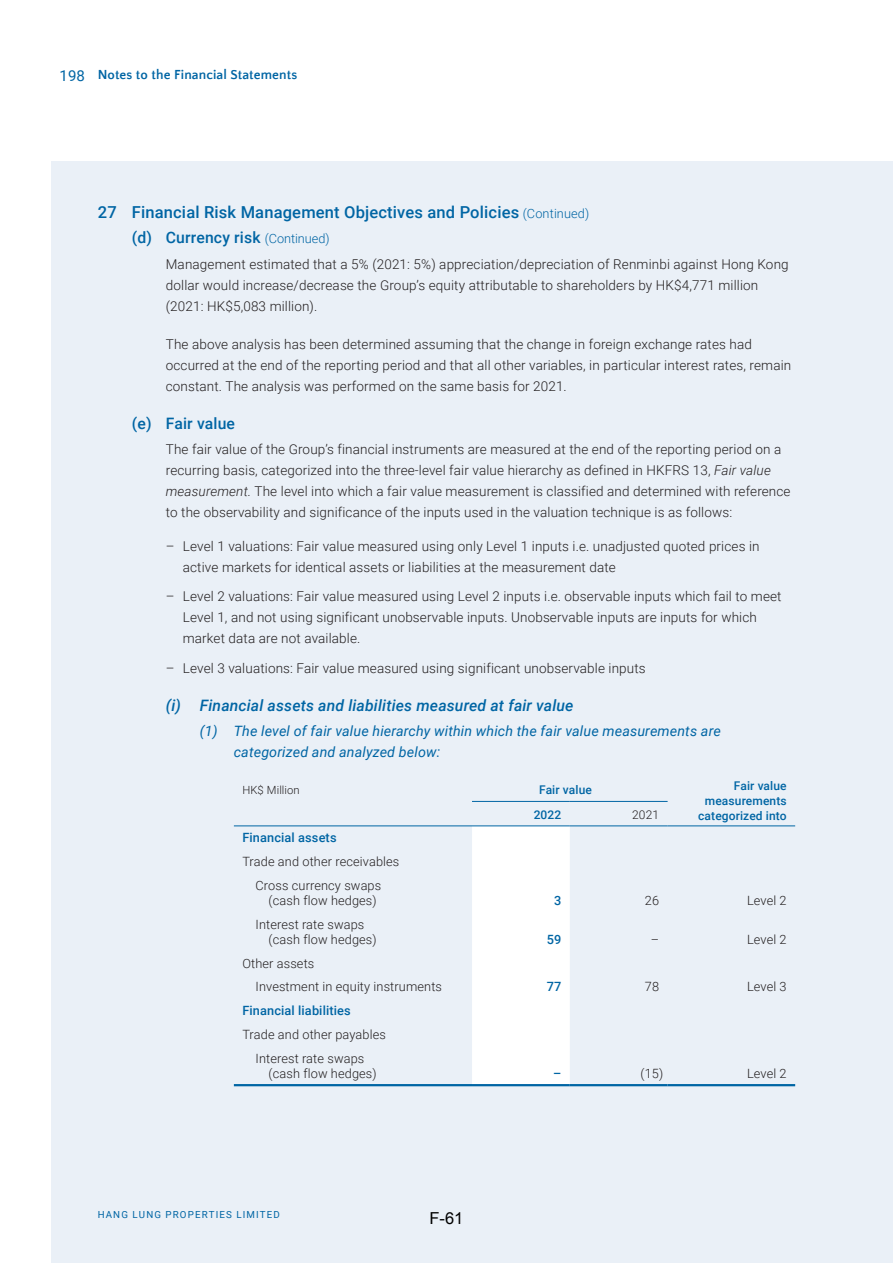
<style>
.page{position:relative;width:893px;height:1263px;background:#fff}
.page>*{position:absolute;margin:0;border:0;box-sizing:border-box;transform-origin:0 0}
.t1{font:500 16.5px "Roboto";letter-spacing:.01em;color:#0065a4}
.t2{font:16.5px "Arial";color:#000}
.t3{font:italic 500 15.75px "Roboto";letter-spacing:.01em;color:#0065a4}
.t4{font:500 15.75px "Roboto";letter-spacing:.01em;color:#0065a4}
.t5{font:15px "Roboto";color:#0065a4}
.t6{font:italic 14.25px/21px "Roboto";letter-spacing:.01em;color:#0065a4}
.t7{font:300 13.5px/21px "Roboto";letter-spacing:.01em;color:#231f20}
.t8{font:700 13.5px "Quattrocento Sans";letter-spacing:.01em;color:#0065a4}
.t9{font:300 12.75px/23.9px "Roboto";letter-spacing:.01em;color:#231f20}
.t10{font:500 12.75px "Roboto";letter-spacing:.01em;color:#0065a4}
.t11{font:500 12px/15px "Roboto";letter-spacing:.01em;color:#0065a4;text-align:right}
.t12{font:300 12px "Roboto";color:#231f20}
.t13{font:300 11.25px "Roboto";letter-spacing:.01em;color:#231f20}
.t14{font:9.75px "Roboto";letter-spacing:.11em;color:#0065a4}
.s1{font-weight:300;font-size:12.75px}
.s2{font-style:italic}
</style>
<div class="page">
<div style="left:51px;top:162px;width:842px;height:1101px;background:#eaf0f7"></div>
<div style="left:472px;top:826px;width:98px;height:258px;background:#fff"></div>
<hr style="left:234px;top:825px;width:238px;height:1px;background:#0065a4">
<hr style="left:472px;top:825px;width:98px;height:1px;background:#0065a4">
<hr style="left:570px;top:825px;width:98px;height:1px;background:#0065a4">
<hr style="left:668px;top:825px;width:127px;height:1px;background:#0065a4">
<hr style="left:234px;top:1084px;width:238px;height:2px;background:#0065a4">
<hr style="left:472px;top:1084px;width:98px;height:2px;background:#0065a4">
<hr style="left:570px;top:1084px;width:98px;height:2px;background:#0065a4">
<hr style="left:668px;top:1084px;width:127px;height:2px;background:#0065a4">
<hr style="left:472px;top:801px;width:98px;height:1px;background:#0065a4">
<hr style="left:570px;top:801px;width:98px;height:1px;background:#0065a4">
<p class="t5" style="left:59px;top:65px;width:27px">198</p>
<p class="t8" style="left:98px;top:68px;width:201px">Notes to the Financial Statements</p>
<p class="t1" style="left:98px;top:201px;width:493px">27 Financial Risk Management Objectives and Policies <span class="s1">(Continued)</span></p>
<p class="t4" style="left:132px;top:227px;width:199px">(d) Currency risk <span class="s1">(Continued)</span></p>
<p class="t7" style="left:166px;top:253px;width:624px">Management estimated that a 5% (2021: 5%) appreciation/depreciation of Renminbi against Hong Kong dollar would increase/decrease the Group’s equity attributable to shareholders by HK$4,771 million (2021: HK$5,083 million).</p>
<p class="t7" style="left:166px;top:333px;width:627px">The above analysis has been determined assuming that the change in foreign exchange rates had occurred at the end of the reporting period and that all other variables, in particular interest rates, remain constant. The analysis was performed on the same basis for 2021.</p>
<p class="t4" style="left:132px;top:412px;width:105px">(e) Fair value</p>
<p class="t7" style="left:166px;top:438px;width:626px">The fair value of the Group’s financial instruments are measured at the end of the reporting period on a recurring basis, categorized into the three-level fair value hierarchy as defined in HKFRS 13, <span class="s2">Fair value measurement.</span> The level into which a fair value measurement is classified and determined with reference to the observability and significance of the inputs used in the valuation technique is as follows:</p>
<p class="t7" style="left:183px;top:535px;width:578px;text-indent:-17px">– Level 1 valuations: Fair value measured using only Level 1 inputs i.e. unadjusted quoted prices in active markets for identical assets or liabilities at the measurement date</p>
<p class="t7" style="left:183px;top:585px;width:600px;text-indent:-17px">– Level 2 valuations: Fair value measured using Level 2 inputs i.e. observable inputs which fail to meet<br>Level 1, and not using significant unobservable inputs. Unobservable inputs are inputs for which market data are not available.</p>
<p class="t7" style="left:166px;top:657px;width:481px">– Level 3 valuations: Fair value measured using significant unobservable inputs</p>
<p class="t3" style="left:166px;top:694px;width:409px">(i) Financial assets and liabilities measured at fair value</p>
<p class="t6" style="left:234px;top:720px;width:488px;text-indent:-34px">(1) The level of fair value hierarchy within which the fair value measurements are categorized and analyzed below:</p>
<p class="t13" style="left:242px;top:782px;width:59px">HK$ Million</p>
<p class="t11" style="left:539px;top:782px;width:54px">Fair value</p>
<p class="t11" style="left:705px;top:778px;width:83px">Fair value measurements</p>
<p class="t11" style="left:534px;top:806px;width:29px">2022</p>
<p class="t12" style="left:632px;top:806px;width:28px">2021</p>
<p class="t11" style="left:698px;top:808px;width:90px">categorized into</p>
<p class="t10" style="left:242px;top:829px;width:96px">Financial assets</p>
<p class="t9" style="left:242px;top:849px;width:158px;text-align:center">Trade and other receivables<br>Cross currency swaps</p>
<p class="t9" style="left:269px;top:888px;width:110px">(cash flow hedges)</p>
<p class="t10" style="left:554px;top:891px;width:9px">3</p>
<p class="t9" style="left:645px;top:888px;width:16px">26</p>
<p class="t9" style="left:747px;top:888px;width:41px">Level 2</p>
<p class="t9" style="left:269px;top:916px;width:110px;line-height:15px;text-indent:-13px">Interest rate swaps (cash flow hedges)</p>
<p class="t10" style="left:547px;top:930px;width:16px">59</p>
<p class="t9" style="left:651px;top:927px;width:10px">–</p>
<p class="t9" style="left:747px;top:927px;width:41px">Level 2</p>
<p class="t9" style="left:255px;top:951px;width:188px;text-indent:-13px">Other assets<br>Investment in equity instruments</p>
<p class="t10" style="left:547px;top:978px;width:16px">77</p>
<p class="t9" style="left:645px;top:974px;width:16px">78</p>
<p class="t9" style="left:747px;top:974px;width:41px">Level 3</p>
<p class="t10" style="left:242px;top:1002px;width:110px">Financial liabilities</p>
<p class="t9" style="left:255px;top:1022px;width:132px;text-indent:-13px">Trade and other payables<br>Interest rate swaps</p>
<p class="t9" style="left:269px;top:1061px;width:110px">(cash flow hedges)</p>
<p class="t10" style="left:553px;top:1064px;width:10px">–</p>
<p class="t9" style="left:640px;top:1061px;width:24px">(15)</p>
<p class="t9" style="left:747px;top:1061px;width:41px">Level 2</p>
<p class="t14" style="left:98px;top:1208px;width:184px">HANG LUNG PROPERTIES LIMITED</p>
<p class="t2" style="left:429px;top:1207px;width:35px">F-61</p>
</div>
